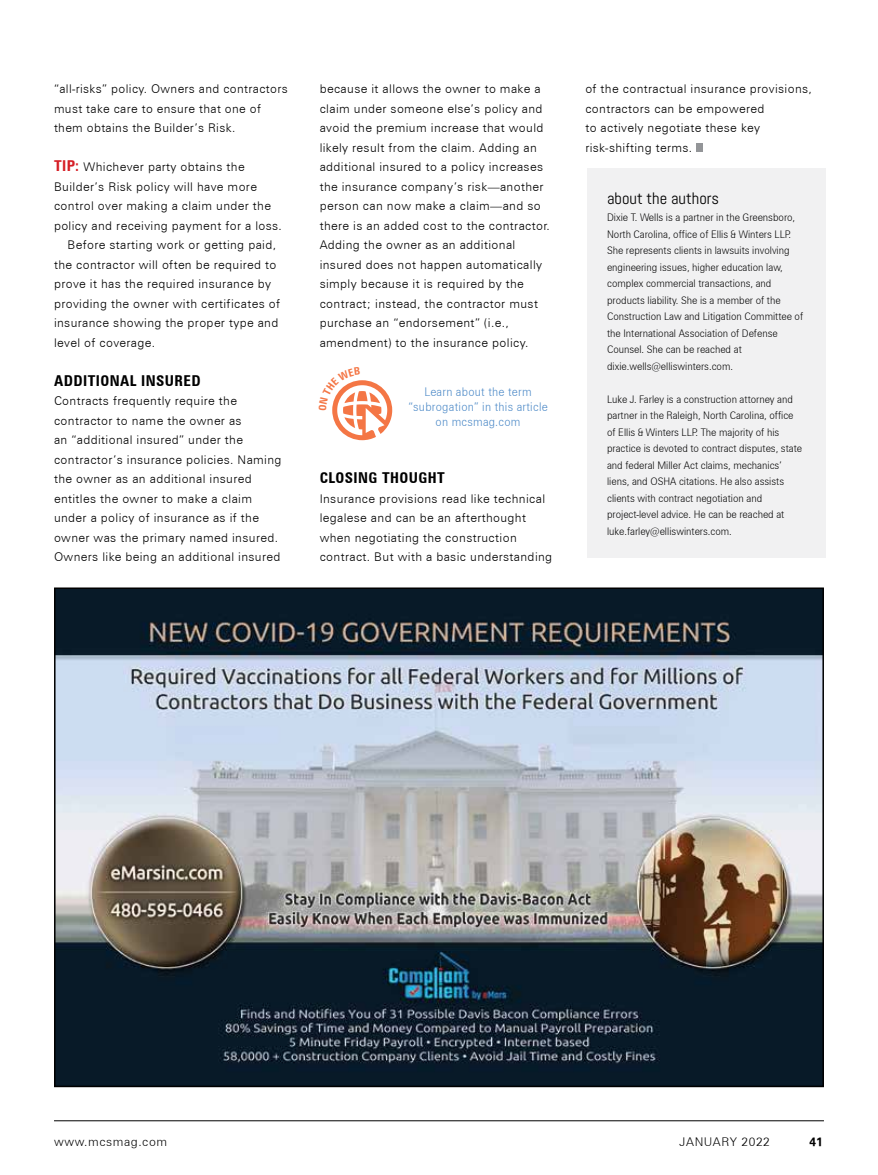
<style>
.page{position:relative;width:878px;height:1175px;background:#fff}
.page>*{position:absolute;margin:0;border:0;box-sizing:border-box;transform-origin:0 0}
.t1{font:16.5px "Abel";color:#000}
.t2{font:15px "Zurich Bold Condensed BT";letter-spacing:.03em;color:#000}
.t3{font:300 12px/19.5px "Zurich BT";letter-spacing:.03em;color:#000}
.t4{font:12px/15px "Zurich Light BT";letter-spacing:.025em;color:#4987c6;text-align:center;scale:.9 1}
.t5{font:12px "Zurich Light BT";letter-spacing:.05em;color:#000}
.t6{font:12px "Zurich Bold BT";color:#000}
.t7{font:10.5px/16.5px "Zurich Light BT";color:#000;scale:.9 1}
.s1{font-family:"Zurich Bold Condensed BT";font-weight:400;font-size:15px;color:#d61f26}
</style>
<div class="page">
<hr style="left:54px;top:1120px;width:770px;height:1px;background:#000">
<div style="left:696px;top:143px;width:7px;height:6px;background:#939598"></div>
<svg style="left:696px;top:150px;width:7px;height:2px"></svg>
<img style="left:57px;top:590px;width:764px;height:494px">
<div style="left:586px;top:168px;width:239px;height:390px;background:#f1f1f2"></div>
<svg style="left:332px;top:380px;width:60px;height:60px"></svg>
<p class="t3" style="left:54px;top:79px;width:235px">“all-risks” policy. Owners and contractors must take care to ensure that one of them obtains the Builder’s Risk.</p>
<p class="t3" style="left:54px;top:157px;width:192px"><span class="s1">TIP:</span> Whichever party obtains the</p>
<p class="t3" style="left:54px;top:176px;width:204px">Builder’s Risk policy will have more</p>
<p class="t3" style="left:54px;top:196px;width:218px">control over making a claim under the</p>
<p class="t3" style="left:54px;top:215px;width:229px">policy and receiving payment for a loss.</p>
<p class="t3" style="left:68px;top:235px;width:210px">Before starting work or getting paid,</p>
<p class="t3" style="left:54px;top:254px;width:224px">the contractor will often be required to</p>
<p class="t3" style="left:54px;top:274px;width:218px">prove it has the required insurance by</p>
<p class="t3" style="left:54px;top:293px;width:227px">providing the owner with certificates of</p>
<p class="t3" style="left:54px;top:313px;width:226px">insurance showing the proper type and</p>
<p class="t3" style="left:54px;top:332px;width:103px">level of coverage.</p>
<p class="t2" style="left:54px;top:371px;width:148px">ADDITIONAL INSURED</p>
<p class="t3" style="left:54px;top:391px;width:229px">Contracts frequently require the contractor to name the owner as<br>an “additional insured” under the contractor’s insurance policies. Naming the owner as an additional insured entitles the owner to make a claim under a policy of insurance as if the owner was the primary named insured.<br>Owners like being an additional insured</p>
<p class="t3" style="left:320px;top:79px;width:232px">because it allows the owner to make a claim under someone else’s policy and avoid the premium increase that would likely result from the claim. Adding an additional insured to a policy increases the insurance company’s risk—another person can now make a claim—and so there is an added cost to the contractor.<br>Adding the owner as an additional insured does not happen automatically simply because it is required by the contract; instead, the contractor must purchase an “endorsement” (i.e., amendment) to the insurance policy.</p>
<p class="t4" style="left:408px;top:384px;width:156px">Learn about the term “subrogation” in this article on mcsmag.com</p>
<p class="t2" style="left:320px;top:469px;width:126px">CLOSING THOUGHT</p>
<p class="t3" style="left:320px;top:488px;width:234px">Insurance provisions read like technical legalese and can be an afterthought when negotiating the construction contract. But with a basic understanding</p>
<p class="t3" style="left:585px;top:79px;width:228px">of the contractual insurance provisions, contractors can be empowered<br>to actively negotiate these key risk-shifting terms.</p>
<h1 class="t1" style="left:607px;top:188px;width:113px">about the authors</h1>
<p class="t7" style="left:607px;top:209px;width:219px">Dixie T. Wells is a partner in the Greensboro, North Carolina, office of Ellis &amp; Winters LLP.<br>She represents clients in lawsuits involving engineering issues, higher education law, complex commercial transactions, and products liability. She is a member of the Construction Law and Litigation Committee of the International Association of Defense Counsel. She can be reached at dixie.wells@elliswinters.com.</p>
<p class="t7" style="left:607px;top:391px;width:218px">Luke J. Farley is a construction attorney and partner in the Raleigh, North Carolina, office of Ellis &amp; Winters LLP. The majority of his practice is devoted to contract disputes, state and federal Miller Act claims, mechanics’ liens, and OSHA citations. He also assists clients with contract negotiation and project-level advice. He can be reached at luke.farley@elliswinters.com.</p>
<p class="t5" style="left:54px;top:1134px;width:115px">www.mcsmag.com</p>
<p class="t5" style="left:679px;top:1134px;width:92px">JANUARY 2022</p>
<p class="t6" style="left:809px;top:1134px;width:15px">41</p>
</div>
